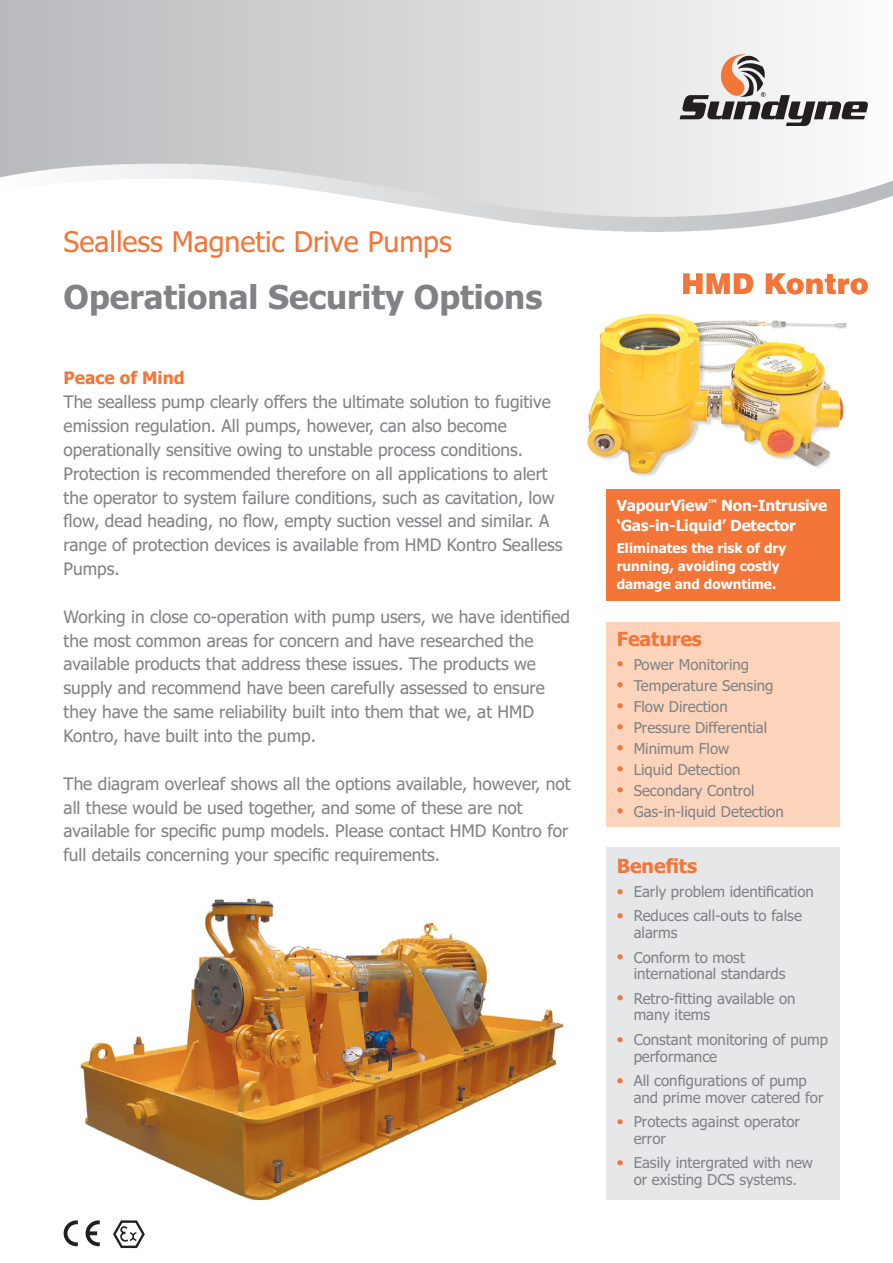
<style>
.page{position:relative;width:893px;height:1263px;background:#fff}
.page>*{position:absolute;margin:0;border:0;box-sizing:border-box;transform-origin:0 0}
.t1{font:700 33px "Tahoma";color:#808285}
.t2{font:28.5px "Tahoma";color:#f37537}
.t3{font:700 19.5px "Tahoma";color:#f37537}
.t4{font:17.25px/23.9px "Tahoma";color:#808285}
.t5{font:700 17.25px "Tahoma";color:#f37537}
.t6{font:700 15.3px/19.6px "Tahoma";letter-spacing:-.01em;color:#fff}
.t7{font:15px/21px "Tahoma";color:#808285}
.t8{font:700 13.5px/18px "Tahoma";color:#fff}
</style>
<div class="page">
<img style="left:0;top:0;width:892px;height:232px">
<div style="left:606px;top:847px;width:234px;height:353px;background:#e6e7e9"></div>
<svg style="left:765px;top:273px;width:102px;height:22px"></svg>
<svg style="left:683px;top:273px;width:70px;height:21px"></svg>
<svg style="left:679px;top:54px;width:188px;height:72px"></svg>
<svg style="left:64px;top:1220px;width:14px;height:26px"></svg>
<svg style="left:86px;top:1220px;width:14px;height:26px"></svg>
<svg style="left:113px;top:1220px;width:32px;height:28px"></svg>
<div style="left:606px;top:622px;width:234px;height:205px;background:#fcd4bb"></div>
<img style="left:80px;top:898px;width:484px;height:303px">
<img style="left:587px;top:313px;width:260px;height:164px">
<div style="left:606px;top:490px;width:234px;height:111px;background:#f37537"></div>
<h2 class="t2" style="left:64px;top:222px;width:389px">Sealless Magnetic Drive Pumps</h2>
<h1 class="t1" style="left:64px;top:274px;width:480px">Operational Security Options</h1>
<p class="t5" style="left:64px;top:366px;width:123px">Peace of Mind</p>
<p class="t4" style="left:64px;top:389px;width:500px">The sealless pump clearly offers the ultimate solution to fugitive emission regulation. All pumps, however, can also become operationally sensitive owing to unstable process conditions.<br>Protection is recommended therefore on all applications to alert the operator to system failure conditions, such as cavitation, low flow, dead heading, no flow, empty suction vessel and similar. A range of protection devices is available from HMD Kontro Sealless Pumps.</p>
<p class="t4" style="left:64px;top:604px;width:508px">Working in close co-operation with pump users, we have identified the most common areas for concern and have researched the available products that address these issues. The products we supply and recommend have been carefully assessed to ensure they have the same reliability built into them that we, at HMD Kontro, have built into the pump.</p>
<p class="t4" style="left:64px;top:771px;width:508px">The diagram overleaf shows all the options available, however, not all these would be used together, and some of these are not available for specific pump models. Please contact HMD Kontro for full details concerning your specific requirements.</p>
<p class="t6" style="left:616px;top:495px;width:212px">VapourView<sup>™</sup> Non-Intrusive ‘Gas-in-Liquid’ Detector</p>
<p class="t8" style="left:616px;top:538px;width:171px">Eliminates the risk of dry running, avoiding costly damage and downtime.</p>
<p class="t3" style="left:616px;top:626px;width:87px">Features</p>
<p class="t7" style="left:633px;top:653px;width:152px">Power Monitoring<br>Temperature Sensing<br>Flow Direction<br>Pressure Differential<br>Minimum Flow<br>Liquid Detection<br>Secondary Control<br>Gas-in-liquid Detection</p>
<p class="t3" style="left:616px;top:852px;width:82px">Benefits</p>
<p class="t7" style="left:633px;top:879px;width:182px;line-height:24.3px">Early problem identification<br>Reduces call-outs to false</p>
<p class="t7" style="left:633px;top:920px;width:113px;line-height:24.3px">alarms<br>Conform to most</p>
<p class="t7" style="left:633px;top:961px;width:163px;line-height:24.3px">international standards<br>Retro-fitting available on</p>
<p class="t7" style="left:633px;top:1002px;width:196px;line-height:24.3px">many items<br>Constant monitoring of pump</p>
<p class="t7" style="left:633px;top:1043px;width:175px;line-height:24.3px">performance<br>All configurations of pump</p>
<p class="t7" style="left:633px;top:1084px;width:191px;line-height:24.3px">and prime mover catered for<br>Protects against operator</p>
<p class="t7" style="left:633px;top:1125px;width:181px;line-height:24.3px">error<br>Easily intergrated with new</p>
<p class="t7" style="left:633px;top:1168px;width:165px">or existing DCS systems.</p>
</div>
